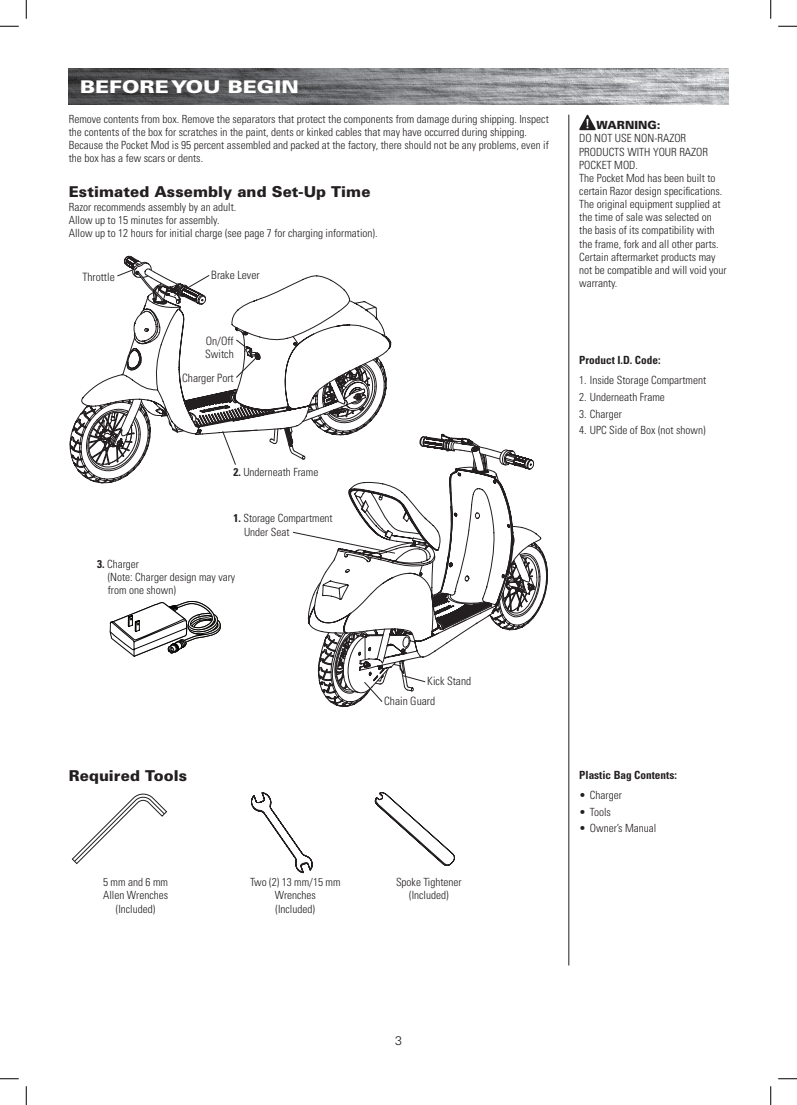
<style>
.page{position:relative;width:797px;height:1105px;background:#fff}
.page>*{position:absolute;margin:0;border:0;box-sizing:border-box;transform-origin:0 0}
.t1{font:900 17.5px "Univers LT Std";color:#fff;scale:1.2 1}
.t2{font:900 15px "Univers LT Std";letter-spacing:.005em;color:#231f20}
.t3{font:300 12.5px "Univers LT Std";color:#231f20}
.t4{font:300 condensed 11.5px/13.4px "Univers LT Std";color:#231f20}
.t5{font:300 condensed 11.25px/13.1px "Univers LT Std";color:#231f20}
.t6{font:700 condensed 11.25px "Univers LT Std";color:#231f20}
.t7{font:900 11.25px "Univers LT Std";color:#231f20}
.s1{font-weight:700}
</style>
<div class="page">
<img style="left:69px;top:69px;width:659px;height:35px">
<svg style="left:71px;top:793px;width:97px;height:72px"></svg>
<svg style="left:375px;top:792px;width:80px;height:74px"></svg>
<svg style="left:251px;top:792px;width:62px;height:81px"></svg>
<img style="left:579px;top:115px;width:16px;height:16px">
<hr style="left:568px;top:115px;width:1px;height:850px;background:#231f20">
<svg style="left:70px;top:257px;width:477px;height:450px"></svg>
<svg style="left:0;top:25px;width:19px;height:2px"></svg>
<svg style="left:778px;top:25px;width:19px;height:2px"></svg>
<svg style="left:0;top:1078px;width:19px;height:1px"></svg>
<svg style="left:778px;top:1078px;width:19px;height:1px"></svg>
<svg style="left:25px;top:0;width:2px;height:19px"></svg>
<svg style="left:25px;top:1086px;width:2px;height:19px"></svg>
<svg style="left:770px;top:0;width:1px;height:19px"></svg>
<svg style="left:770px;top:1086px;width:1px;height:19px"></svg>
<h1 class="t1" style="left:80px;top:76px;width:184px">BEFORE YOU BEGIN</h1>
<p class="t5" style="left:69px;top:112px;width:481px">Remove contents from box. Remove the separators that protect the components from damage during shipping. Inspect the contents of the box for scratches in the paint, dents or kinked cables that may have occurred during shipping.<br>Because the Pocket Mod is 95 percent assembled and packed at the factory, there should not be any problems, even if the box has a few scars or dents.</p>
<h2 class="t2" style="left:69px;top:183px;width:303px">Estimated Assembly and Set-Up Time</h2>
<p class="t5" style="left:69px;top:200px;width:310px">Razor recommends assembly by an adult.<br>Allow up to 15 minutes for assembly.<br>Allow up to 12 hours for initial charge (see page 7 for charging information).</p>
<p class="t4" style="left:82px;top:270px;width:34px">Throttle</p>
<p class="t4" style="left:211px;top:268px;width:50px">Brake Lever</p>
<p class="t4" style="left:205px;top:334px;width:30px">On/Off<br>Switch</p>
<p class="t4" style="left:182px;top:371px;width:53px">Charger Port</p>
<p class="t5" style="left:233px;top:466px;width:86px"><span class="s1">2.</span> Underneath Frame</p>
<p class="t5" style="left:244px;top:512px;width:90px;text-indent:-11px"><span class="s1">1.</span> Storage Compartment<br>Under Seat</p>
<p class="t5" style="left:108px;top:557px;width:129px;text-indent:-11px"><span class="s1">3.</span> Charger<br>(Note: Charger design may vary from one shown)</p>
<p class="t7" style="left:596px;top:118px;width:66px">WARNING:</p>
<p class="t5" style="left:579px;top:132px;width:149px">DO NOT USE NON-RAZOR<br>PRODUCTS WITH YOUR RAZOR<br>POCKET MOD.<br>The Pocket Mod has been built to certain Razor design specifications.<br>The original equipment supplied at the time of sale was selected on the basis of its compatibility with the frame, fork and all other parts.<br>Certain aftermarket products may not be compatible and will void your warranty.</p>
<p class="t6" style="left:579px;top:353px;width:83px">Product I.D. Code:</p>
<p class="t5" style="left:579px;top:374px;width:128px">1. Inside Storage Compartment</p>
<p class="t5" style="left:579px;top:390px;width:87px">2. Underneath Frame</p>
<p class="t5" style="left:579px;top:407px;width:44px">3. Charger</p>
<p class="t5" style="left:579px;top:424px;width:128px">4. UPC Side of Box (not shown)</p>
<h2 class="t2" style="left:69px;top:766px;width:120px">Required Tools</h2>
<p class="t4" style="left:384px;top:671px;width:89px;line-height:19.9px;text-indent:43px">Kick Stand<br>Chain Guard</p>
<p class="t5" style="left:103px;top:876px;width:66px;text-align:center">5 mm and 6 mm<br>Allen Wrenches (Included)</p>
<p class="t5" style="left:250px;top:876px;width:92px;text-align:center">Two (2) 13 mm/15 mm<br>Wrenches<br>(Included)</p>
<p class="t5" style="left:396px;top:876px;width:67px;text-align:center">Spoke Tightener (Included)</p>
<p class="t6" style="left:579px;top:768px;width:99px">Plastic Bag Contents:</p>
<p class="t5" style="left:579px;top:788px;width:44px">• Charger</p>
<p class="t5" style="left:579px;top:805px;width:33px">• Tools</p>
<p class="t5" style="left:579px;top:822px;width:79px">• Owner’s Manual</p>
<p class="t3" style="left:395px;top:1033px;width:8px">3</p>
</div>
